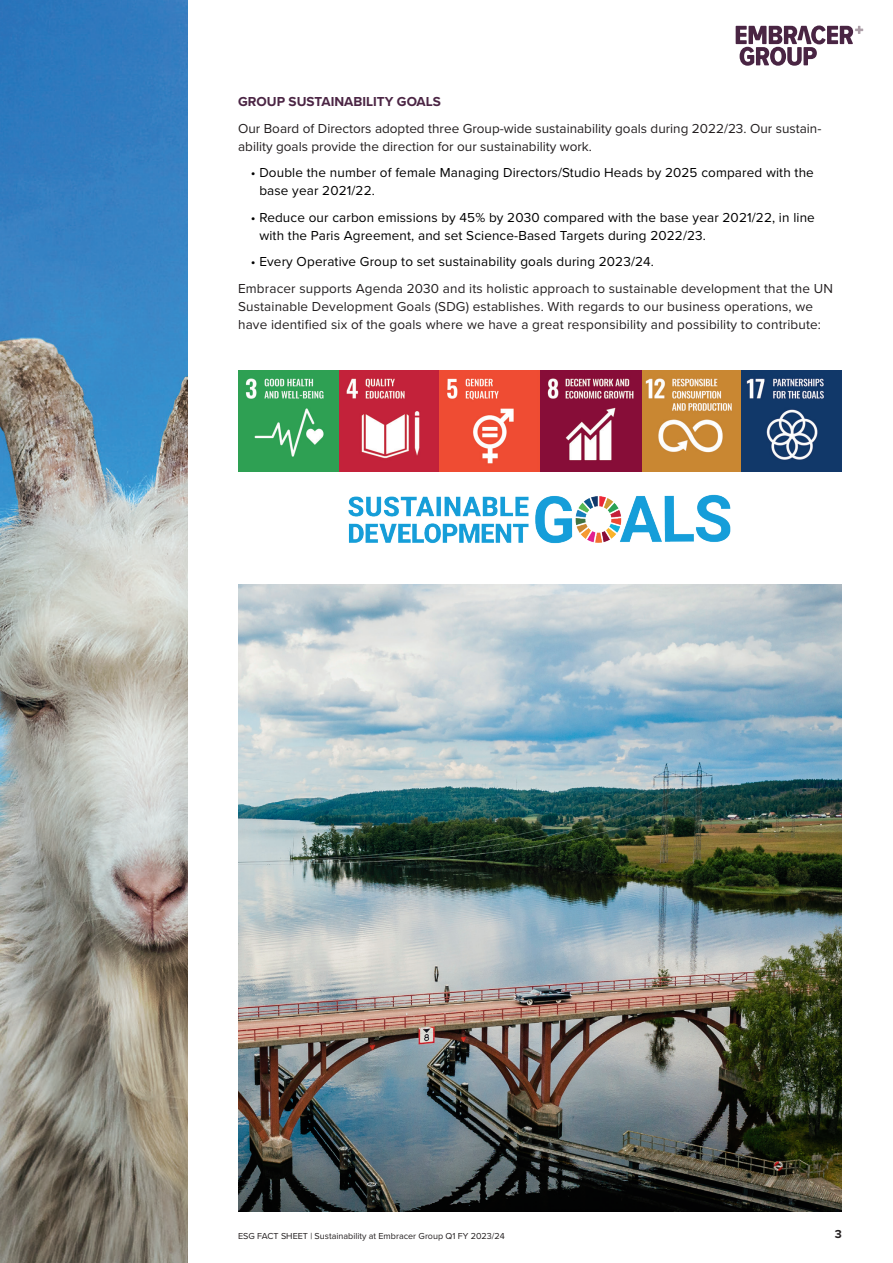
<style>
.page{position:relative;width:893px;height:1263px;background:#fff}
.page>*{position:absolute;margin:0;border:0;box-sizing:border-box;transform-origin:0 0}
.t1{font:13.5px/18px "Proxima Nova";letter-spacing:.01em;color:#231f20}
.t2{font:13.5px/18px "Proxima Nova";letter-spacing:.01em;color:#000001}
.t3{font:700 13.5px "Proxima Nova";color:#4b2544}
.t4{font:700 12px "Proxima Nova";color:#231f20}
.t5{font:9px "Proxima Nova";color:#231f20}
</style>
<div class="page">
<svg style="left:736px;top:26px;width:127px;height:40px"></svg>
<img style="left:0;top:0;width:187px;height:1263px">
<img style="left:238px;top:371px;width:604px;height:100px">
<img style="left:348px;top:494px;width:383px;height:50px">
<img style="left:238px;top:585px;width:604px;height:627px">
<p class="t3" style="left:238px;top:92px;width:204px">GROUP SUSTAINABILITY GOALS</p>
<p class="t1" style="left:238px;top:119px;width:585px">Our Board of Directors adopted three Group-wide sustainability goals during 2022/23. Our sustain&shy;ability goals provide the direction for our sustainability work.</p>
<p class="t2" style="left:259px;top:163px;width:556px;text-indent:-9px">• Double the number of female Managing Directors/Studio Heads by 2025 compared with the base year 2021/22.</p>
<p class="t2" style="left:259px;top:208px;width:557px;text-indent:-9px">• Reduce our carbon emissions by 45% by 2030 compared with the base year 2021/22, in line with the Paris Agreement, and set Science-Based Targets during 2022/23.</p>
<p class="t2" style="left:251px;top:252px;width:405px">• Every Operative Group to set sustainability goals during 2023/24.</p>
<p class="t1" style="left:238px;top:279px;width:596px">Embracer supports Agenda 2030 and its holistic approach to sustainable development that the UN<br>Sustainable Development Goals (SDG) establishes. With regards to our business operations, we have identified six of the goals where we have a great responsibility and possibility to contribute:</p>
<p class="t5" style="left:238px;top:1229px;width:268px">ESG FACT SHEET | Sustainability at Embracer Group Q1 FY 2023/24</p>
<p class="t4" style="left:835px;top:1225px;width:9px">3</p>
</div>
